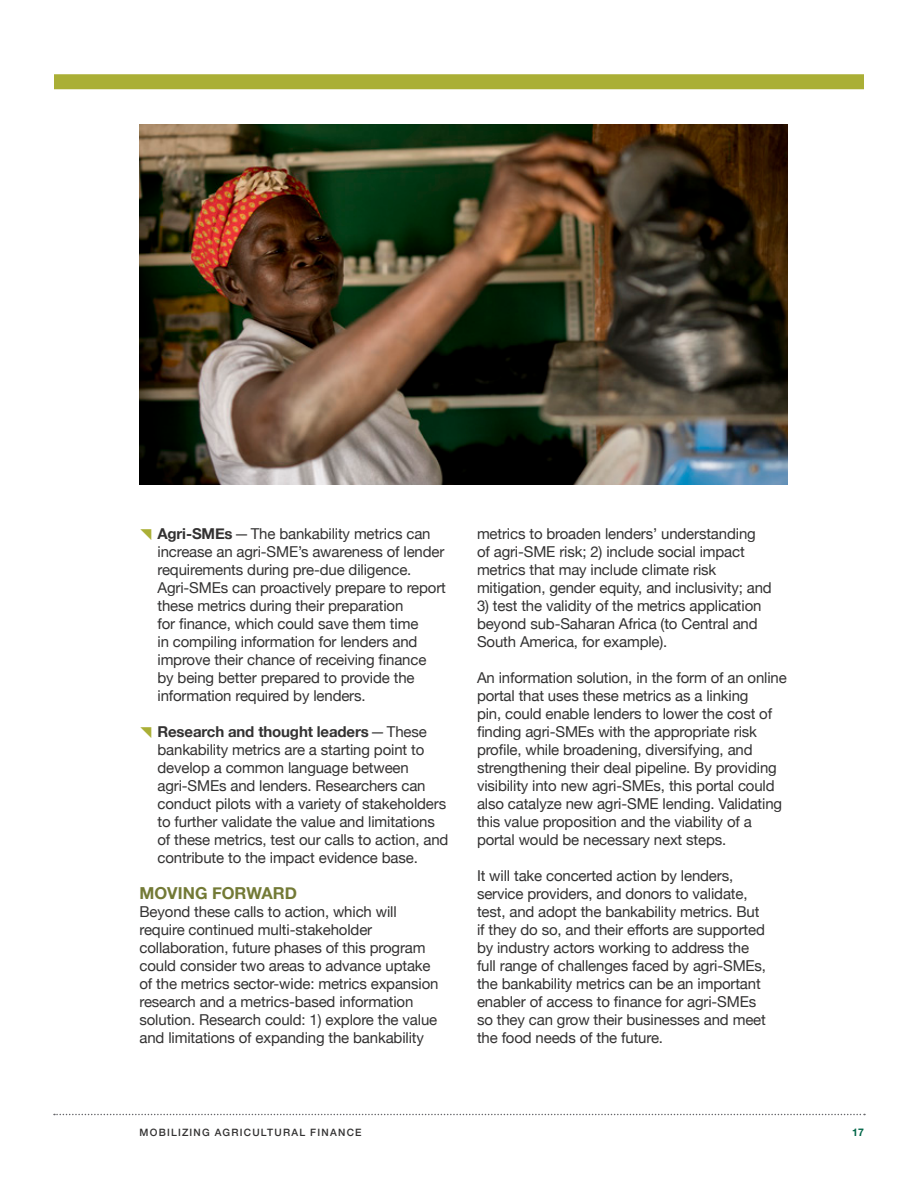
<style>
.page{position:relative;width:918px;height:1188px;background:#fff}
.page>*{position:absolute;margin:0;border:0;box-sizing:border-box;transform-origin:0 0}
.t1{font:700 16.5px "Helvetica Neue";letter-spacing:.005em;color:#737a36}
.t2{font:15px/18px "Helvetica Neue";letter-spacing:-.01em;color:#333232}
.t3{font:700 10.5px "Helvetica Neue";color:#006648}
.t4{font:500 10.2px "Helvetica Neue";letter-spacing:.12em;color:#333232}
.s1{font-weight:700}
</style>
<div class="page">
<svg style="left:54px;top:1114px;width:811px;height:1px"></svg>
<div style="left:54px;top:74px;width:810px;height:15px;background:#aaaf36"></div>
<img style="left:140px;top:124px;width:648px;height:360px">
<p class="t2" style="left:158px;top:525px;width:290px"><span class="s1">Agri-SMEs</span>—The bankability metrics can increase an agri-SME’s awareness of lender requirements during pre-due diligence.<br>Agri-SMEs can proactively prepare to report these metrics during their preparation<br>for finance, which could save them time<br>in compiling information for lenders and improve their chance of receiving finance by being better prepared to provide the information required by lenders.</p>
<p class="t2" style="left:158px;top:723px;width:292px"><span class="s1">Research and thought leaders</span>—These bankability metrics are a starting point to develop a common language between agri-SMEs and lenders. Researchers can conduct pilots with a variety of stakeholders to further validate the value and limitations of these metrics, test our calls to action, and contribute to the impact evidence base.</p>
<p class="t1" style="left:140px;top:880px;width:159px">MOVING FORWARD</p>
<p class="t2" style="left:140px;top:903px;width:300px">Beyond these calls to action, which will require continued multi-stakeholder collaboration, future phases of this program could consider two areas to advance uptake of the metrics sector-wide: metrics expansion research and a metrics-based information solution. Research could: 1) explore the value and limitations of expanding the bankability</p>
<p class="t2" style="left:477px;top:525px;width:296px">metrics to broaden lenders’ understanding of agri-SME risk; 2) include social impact metrics that may include climate risk mitigation, gender equity, and inclusivity; and</p>
<p class="t2" style="left:477px;top:597px;width:286px">3) test the validity of the metrics application beyond sub-Saharan Africa (to Central and<br>South America, for example).</p>
<p class="t2" style="left:477px;top:669px;width:311px">An information solution, in the form of an online portal that uses these metrics as a linking<br>pin, could enable lenders to lower the cost of finding agri-SMEs with the appropriate risk profile, while broadening, diversifying, and strengthening their deal pipeline. By providing visibility into new agri-SMEs, this portal could also catalyze new agri-SME lending. Validating this value proposition and the viability of a portal would be necessary next steps.</p>
<p class="t2" style="left:477px;top:867px;width:291px">It will take concerted action by lenders, service providers, and donors to validate, test, and adopt the bankability metrics. But if they do so, and their efforts are supported by industry actors working to address the full range of challenges faced by agri-SMEs, the bankability metrics can be an important enabler of access to finance for agri-SMEs so they can grow their businesses and meet the food needs of the future.</p>
<p class="t4" style="left:140px;top:1124px;width:224px">MOBILIZING AGRICULTURAL FINANCE</p>
<p class="t3" style="left:852px;top:1124px;width:13px">17</p>
</div>
